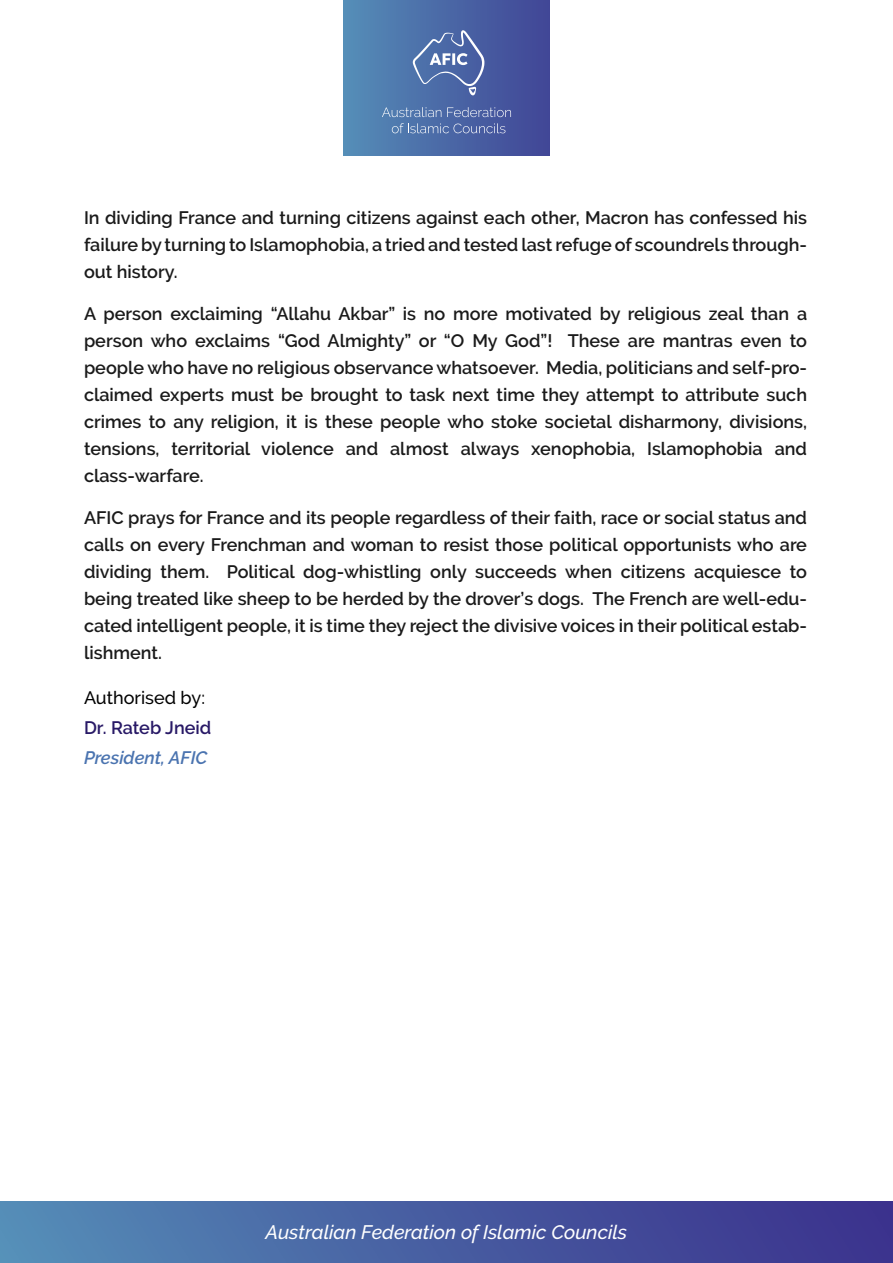
<style>
.page{position:relative;width:893px;height:1263px;background:#fff}
.page>*{position:absolute;margin:0;border:0;box-sizing:border-box;transform-origin:0 0}
.t1{font:italic 500 19.5px "Raleway";color:#fff}
.t2{font:600 18px/27px "Raleway";color:#1a1a1a;text-align:justify}
.t3{font:italic 600 18px "Raleway";color:#4b74b0}
.t4{font:500 18px "Raleway";color:#000}
.t5{font:600 18px "Raleway";color:#281966}
</style>
<div class="page">
<div style="left:344px;top:0;width:205px;height:156px;background:linear-gradient(to right,#558db7,#414596)"></div>
<svg style="left:413px;top:30px;width:71px;height:65px;background:#637cb2"></svg>
<svg style="left:382px;top:107px;width:59px;height:10px"></svg>
<svg style="left:447px;top:107px;width:64px;height:10px"></svg>
<svg style="left:392px;top:123px;width:113px;height:10px"></svg>
<div style="left:0;top:1201px;width:893px;height:62px;background:linear-gradient(to right,#558cb7,#3a2e8b)"></div>
<p class="t2" style="left:84px;top:204px;width:725px">In dividing France and turning citizens against each other, Macron has confessed his failure by turning to Islamophobia, a tried and tested last refuge of scoundrels through&shy;out history.</p>
<p class="t2" style="left:84px;top:300px;width:725px">A person exclaiming “Allahu Akbar” is no more motivated by religious zeal than a person who exclaims “God Almighty” or “O My God”! These are mantras even to people who have no religious observance whatsoever. Media, politicians and self-pro&shy;claimed experts must be brought to task next time they attempt to attribute such crimes to any religion, it is these people who stoke societal disharmony, divisions, tensions, territorial violence and almost always xenophobia, Islamophobia and class-warfare.</p>
<p class="t2" style="left:84px;top:504px;width:725px">AFIC prays for France and its people regardless of their faith, race or social status and calls on every Frenchman and woman to resist those political opportunists who are dividing them. Political dog-whistling only succeeds when citizens acquiesce to being treated like sheep to be herded by the drover’s dogs. The French are well-edu&shy;cated intelligent people, it is time they reject the divisive voices in their political estab&shy;lishment.</p>
<p class="t4" style="left:84px;top:687px;width:122px">Authorised by:</p>
<p class="t5" style="left:84px;top:717px;width:129px">Dr. Rateb Jneid</p>
<p class="t3" style="left:84px;top:747px;width:125px">President, AFIC</p>
<p class="t1" style="left:266px;top:1220px;width:363px">Australian Federation of Islamic Councils</p>
</div>
